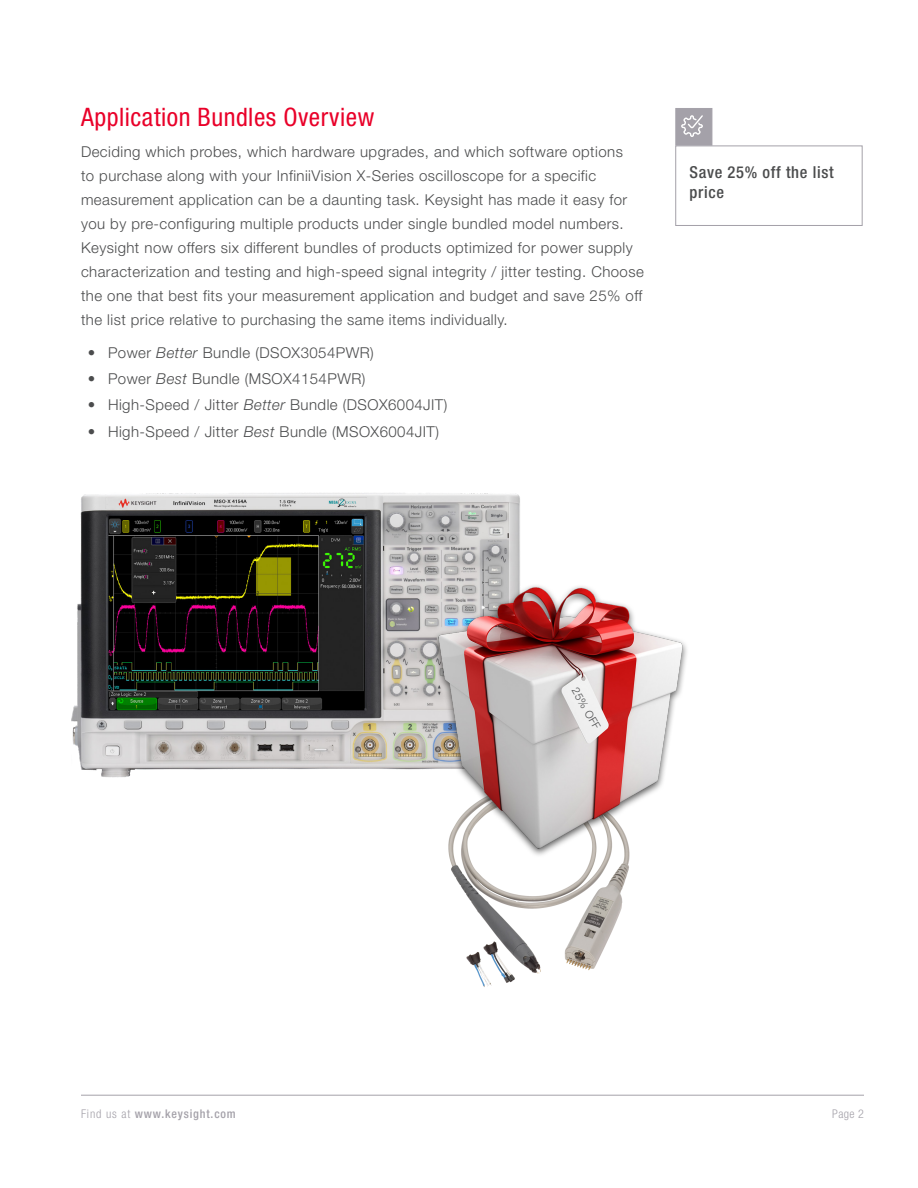
<style>
.page{position:relative;width:918px;height:1188px;background:#fff}
.page>*{position:absolute;margin:0;border:0;box-sizing:border-box;transform-origin:0 0}
.KT_-_Header_1{font:condensed 25.5px "Helvetica Neue LT Std";letter-spacing:.02em;color:#e90029}
.KT_-_Sidebar_Titles{font:500 condensed 16.5px/19.8px "Helvetica Neue LT Std";letter-spacing:.04em;color:#4b4c4d}
.KT_-_Body_Text{font:300 15px/24px "Helvetica Neue LT Std";letter-spacing:.03em;color:#4b4c4d}
.t1{font:500 condensed 12px "Helvetica Neue LT Std";letter-spacing:.07em;color:#a4a1a9}
.t2{font:300 condensed 12px "Helvetica Neue LT Std";color:#a4a1a9}
.KT_-_Body_Text-2{font:300 10.8px "Helvetica Neue LT Std";color:#4b4c4d}
.s1{font-style:italic}
.s2{font-weight:300}
</style>
<div class="page">
<hr style="left:81px;top:1095px;width:783px;height:1px;background:#a4a1a9">
<img style="left:71px;top:493px;width:449px;height:285px">
<img style="left:451px;top:864px;width:178px;height:123px">
<img style="left:415px;top:573px;width:272px;height:291px">
<div style="left:675px;top:146px;width:188px;height:80px;border:1px solid #a4a1a9"></div>
<div style="left:675px;top:108px;width:37px;height:38px;background:#a4a1a9;border:1px solid #a4a1a9"></div>
<svg style="left:681px;top:115px;width:22px;height:22px"></svg>
<p class="KT_-_Header_1" style="left:81px;top:102px;width:295px">Application Bundles Overview</p>
<p class="KT_-_Body_Text" style="left:81px;top:139px;width:564px">Deciding which probes, which hardware upgrades, and which software options<br>to purchase along with your InfiniiVision X-Series oscilloscope for a specific measurement application can be a daunting task. Keysight has made it easy for you by pre-configuring multiple products under single bundled model numbers.<br>Keysight now offers six different bundles of products optimized for power supply characterization and testing and high-speed signal integrity / jitter testing. Choose the one that best fits your measurement application and budget and save 25% off the list price relative to purchasing the same items individually.</p>
<p class="KT_-_Body_Text" style="left:88px;top:340px;width:288px">• Power <span class="s1">Better</span> Bundle (DSOX3054PWR)</p>
<p class="KT_-_Body_Text" style="left:88px;top:367px;width:279px">• Power <span class="s1">Best</span> Bundle (MSOX4154PWR)</p>
<p class="KT_-_Body_Text" style="left:88px;top:393px;width:361px">• High-Speed / Jitter <span class="s1">Better</span> Bundle (DSOX6004JIT)</p>
<p class="KT_-_Body_Text" style="left:88px;top:419px;width:353px">• High-Speed / Jitter <span class="s1">Best</span> Bundle (MSOX6004JIT)</p>
<p class="KT_-_Sidebar_Titles" style="left:690px;top:162px;width:146px">Save 25% off the list price</p>
<p class="KT_-_Body_Text-2" style="left:580px;top:685px;width:48px;rotate:60deg">25% OFF</p>
<p class="t1" style="left:81px;top:1106px;width:156px"><span class="s2">Find us at</span> www.keysight.com</p>
<p class="t2" style="left:832px;top:1107px;width:33px">Page 2</p>
</div>
